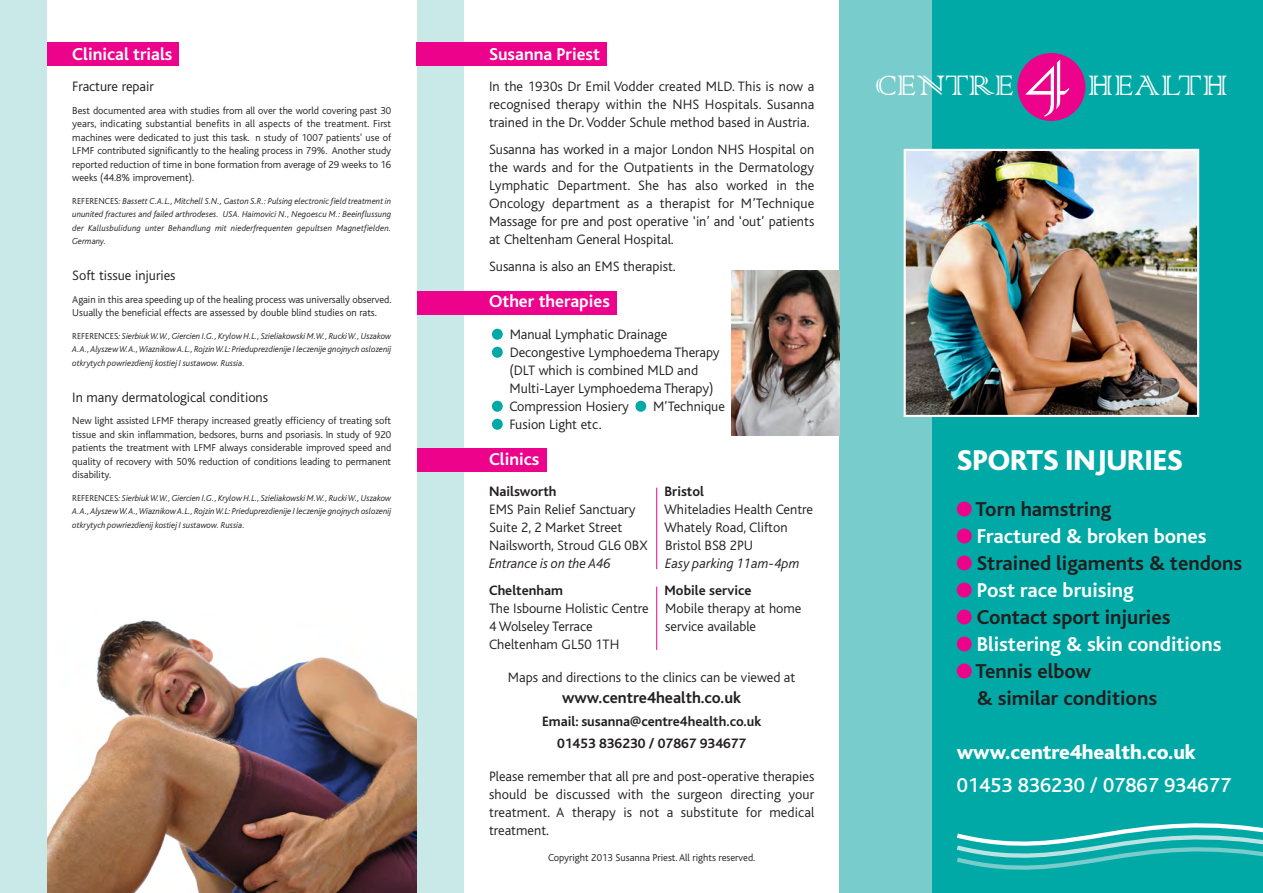
<style>
.page{position:relative;width:1263px;height:893px;background:#fff}
.page>*{position:absolute;margin:0;border:0;box-sizing:border-box;transform-origin:0 0}
.t1{font:90px "Colonna";color:#fff}
.t2{font:800 67.5px "Bliss";color:#00a9a5}
.t3{font:37.5px "Colonna";color:#fff}
.t4{font:800 30px "Bliss";color:#fff}
.t5{font:700 21px/27px "Bliss";color:#231f20}
.t6{font:700 21px "Bliss";color:#fff}
.t7{font:800 21px "Bliss";color:#fff}
.t8{font:500 21px "Bliss";color:#fff}
.t9{font:700 18px "Bliss";color:#fff}
.t10{font:700 16.5px "Bliss";color:#231f20}
.t11{font:300 14.25px/18px "Bliss";color:#231f20;text-align:justify}
.t12{font:700 14.25px/22.5px "Bliss";color:#231f20;text-align:center}
.t13{font:italic 300 14.25px "Bliss";color:#231f20}
.t14{font:300 10.5px/13.5px "Bliss";color:#231f20;text-align:justify}
.t15{font:italic 300 9px/13.5px "Bliss";color:#231f20;text-align:justify}
.s1{font-style:normal}
</style>
<div class="page">
<div style="left:840px;top:0;width:423px;height:893px;background:#00a9a5"></div>
<div style="left:840px;top:0;width:92px;height:893px;background:#78cccc"></div>
<div style="left:417px;top:0;width:46px;height:893px;background:#c9e8e8"></div>
<div style="left:1017px;top:53px;width:68px;height:68px;background:#ed028c;border-radius:50%"></div>
<img style="left:907px;top:152px;width:289px;height:262px">
<div style="left:904px;top:149px;width:295px;height:268px;border:2px solid #fff"></div>
<svg style="left:956px;top:823px;width:307px;height:47px"></svg>
<div style="left:957px;top:556px;width:15px;height:14px;background:#ed028c;border-radius:50%"></div>
<div style="left:957px;top:529px;width:15px;height:14px;background:#ed028c;border-radius:50%"></div>
<div style="left:957px;top:502px;width:15px;height:14px;background:#ed028c;border-radius:50%"></div>
<div style="left:957px;top:583px;width:15px;height:14px;background:#ed028c;border-radius:50%"></div>
<div style="left:957px;top:664px;width:15px;height:14px;background:#ed028c;border-radius:50%"></div>
<div style="left:957px;top:637px;width:15px;height:14px;background:#ed028c;border-radius:50%"></div>
<div style="left:957px;top:610px;width:15px;height:14px;background:#ed028c;border-radius:50%"></div>
<hr style="left:656px;top:488px;width:1px;height:81px;background:#ed028c">
<hr style="left:656px;top:587px;width:1px;height:63px;background:#ed028c">
<div style="left:417px;top:43px;width:190px;height:23px;background:#ed028c"></div>
<div style="left:417px;top:291px;width:200px;height:23px;background:#ed028c"></div>
<div style="left:417px;top:448px;width:129px;height:24px;background:#ed028c"></div>
<img style="left:731px;top:271px;width:109px;height:165px">
<img style="left:47px;top:620px;width:370px;height:273px">
<div style="left:0;top:0;width:47px;height:893px;background:#c9e8e8"></div>
<div style="left:47px;top:43px;width:132px;height:23px;background:#ed028c"></div>
<p class="t9" style="left:72px;top:48px;width:102px">Clinical trials</p>
<p class="t11" style="left:72px;top:79px;width:83px">Fracture repair</p>
<p class="t14" style="left:72px;top:105px;width:320px">Best documented area with studies from all over the world covering past 30 years, indicating substantial benefits in all aspects of the treatment. First machines were dedicated to just this task. n study of 1007 patients’ use of LFMF contributed significantly to the healing process in 79%. Another study reported reduction of time in bone formation from average of 29 weeks to 16 weeks (44.8% improvement).</p>
<p class="t15" style="left:72px;top:195px;width:321px"><span class="s1">REFERENCES</span>: Bassett C.A.L., Mitchell S.N., Gaston S.R.: Pulsing electronic field treatment in ununited fractures and failed arthrodeses. USA. Haimovici N., Negoescu M.: Beeinflussung der Kallusbulidung unter Behandlung mit niederfrequenten gepultsen Magnetfielden.<br>Germany.</p>
<p class="t11" style="left:72px;top:268px;width:105px">Soft tissue injuries</p>
<p class="t14" style="left:72px;top:294px;width:321px">Again in this area speeding up of the healing process was universally observed.<br>Usually the beneficial effects are assessed by double blind studies on rats.</p>
<p class="t15" style="left:72px;top:330px;width:320px"><span class="s1">REFERENCES</span>: Sierbiuk W.W., Giercien I.G., Krylow H.L., Szieliakowski M.W., Rucki W., Uszakow A.A., Alyszew W.A., Wiaznikow A.L., Rojzin W.L: Prieduprezdienije I leczenije gnojnych oslozenij otkrytych powriezdienij kostiej I sustawow. Russia.</p>
<p class="t11" style="left:72px;top:389px;width:197px">In many dermatological conditions</p>
<p class="t14" style="left:72px;top:415px;width:320px">New light assisted LFMF therapy increased greatly efficiency of treating soft tissue and skin inflammation, bedsores, burns and psoriasis. In study of 920 patients the treatment with LFMF always considerable improved speed and quality of recovery with 50% reduction of conditions leading to permanent disability.</p>
<p class="t15" style="left:72px;top:492px;width:320px"><span class="s1">REFERENCES</span>: Sierbiuk W.W., Giercien I.G., Krylow H.L., Szieliakowski M.W., Rucki W., Uszakow A.A., Alyszew W.A., Wiaznikow A.L., Rojzin W.L: Prieduprezdienije I leczenije gnojnych oslozenij otkrytych powriezdienij kostiej I sustawow. Russia.</p>
<p class="t9" style="left:489px;top:48px;width:112px">Susanna Priest</p>
<p class="t11" style="left:489px;top:79px;width:327px">In the 1930s Dr Emil Vodder created MLD. This is now a recognised therapy within the NHS Hospitals. Susanna trained in the Dr. Vodder Schule method based in Austria.</p>
<p class="t11" style="left:489px;top:142px;width:327px">Susanna has worked in a major London NHS Hospital on the wards and for the Outpatients in the Dermatology Lymphatic Department. She has also worked in the Oncology department as a therapist for M’Technique Massage for pre and post operative ‘in’ and ‘out’ patients at Cheltenham General Hospital.</p>
<p class="t11" style="left:489px;top:259px;width:188px">Susanna is also an EMS therapist.</p>
<p class="t9" style="left:489px;top:295px;width:122px">Other therapies</p>
<h2 class="t2" style="left:489px;top:294px;width:19px">.</h2>
<p class="t11" style="left:510px;top:326px;width:159px">Manual Lymphatic Drainage</p>
<h2 class="t2" style="left:489px;top:312px;width:19px">.</h2>
<p class="t11" style="left:509px;top:344px;width:212px;text-align:left">Decongestive Lymphoedema Therapy (DLT which is combined MLD and<br>Multi-Layer Lymphoedema Therapy)</p>
<h2 class="t2" style="left:489px;top:366px;width:19px">.</h2>
<p class="t11" style="left:509px;top:398px;width:121px">Compression Hosiery</p>
<h2 class="t2" style="left:632px;top:366px;width:19px">.</h2>
<p class="t11" style="left:653px;top:398px;width:74px">M’Technique</p>
<h2 class="t2" style="left:489px;top:384px;width:19px">.</h2>
<p class="t11" style="left:509px;top:416px;width:93px">Fusion Light etc.</p>
<p class="t9" style="left:489px;top:453px;width:52px">Clinics</p>
<p class="t12" style="left:489px;top:482px;width:69px">Nailsworth</p>
<p class="t12" style="left:665px;top:482px;width:41px">Bristol</p>
<p class="t11" style="left:489px;top:502px;width:148px">EMS Pain Relief Sanctuary</p>
<p class="t11" style="left:664px;top:502px;width:151px">Whiteladies Health Centre</p>
<p class="t11" style="left:489px;top:520px;width:135px">Suite 2, 2 Market Street</p>
<p class="t11" style="left:489px;top:520px;width:300px;text-indent:175px">Whately Road, Clifton<br>Nailsworth, Stroud GL6 0BX Bristol BS8 2PU</p>
<p class="t13" style="left:489px;top:559px;width:123px">Entrance is on the A46</p>
<p class="t13" style="left:665px;top:559px;width:136px">Easy parking 11am-4pm</p>
<p class="t12" style="left:489px;top:581px;width:75px">Cheltenham</p>
<p class="t12" style="left:665px;top:581px;width:88px">Mobile service</p>
<p class="t11" style="left:489px;top:601px;width:314px">The Isbourne Holistic Centre Mobile therapy at home<br>4 Wolseley Terrace</p>
<p class="t11" style="left:665px;top:619px;width:92px">service available</p>
<p class="t11" style="left:489px;top:637px;width:132px">Cheltenham GL50 1TH</p>
<p class="t11" style="left:508px;top:670px;width:289px">Maps and directions to the clinics can be viewed at</p>
<p class="t10" style="left:562px;top:692px;width:181px">www.centre4health.co.uk</p>
<p class="t12" style="left:542px;top:711px;width:221px">Email: susanna@centre4health.co.uk<br>01453 836230 / 07867 934677</p>
<p class="t11" style="left:489px;top:769px;width:327px">Please remember that all pre and post-operative therapies should be discussed with the surgeon directing your treatment. A therapy is not a substitute for medical treatment.</p>
<p class="t14" style="left:548px;top:852px;width:209px">Copyright 2013 Susanna Priest. All rights reserved.</p>
<h3 class="t3" style="left:875px;top:68px;width:141px">Centre</h3>
<h1 class="t1" style="left:1025px;top:31px;width:46px">4</h1>
<h3 class="t3" style="left:1088px;top:68px;width:142px">HealtH</h3>
<h3 class="t4" style="left:957px;top:450px;width:227px">SPORTS INJURIES</h3>
<h3 class="t5" style="left:975px;top:498px;width:137px">Torn hamstring</h3>
<h3 class="t6" style="left:977px;top:529px;width:231px">Fractured &amp; broken bones</h3>
<h3 class="t5" style="left:977px;top:552px;width:267px">Strained ligaments &amp; tendons</h3>
<h3 class="t6" style="left:977px;top:583px;width:159px">Post race bruising</h3>
<h3 class="t5" style="left:977px;top:606px;width:195px">Contact sport injuries</h3>
<h3 class="t6" style="left:977px;top:637px;width:246px">Blistering &amp; skin conditions</h3>
<h3 class="t5" style="left:975px;top:660px;width:183px">Tennis elbow<br>&amp; similar conditions</h3>
<h3 class="t7" style="left:957px;top:745px;width:241px">www.centre4health.co.uk</h3>
<h3 class="t8" style="left:957px;top:778px;width:276px">01453 836230 / 07867 934677</h3>
</div>
